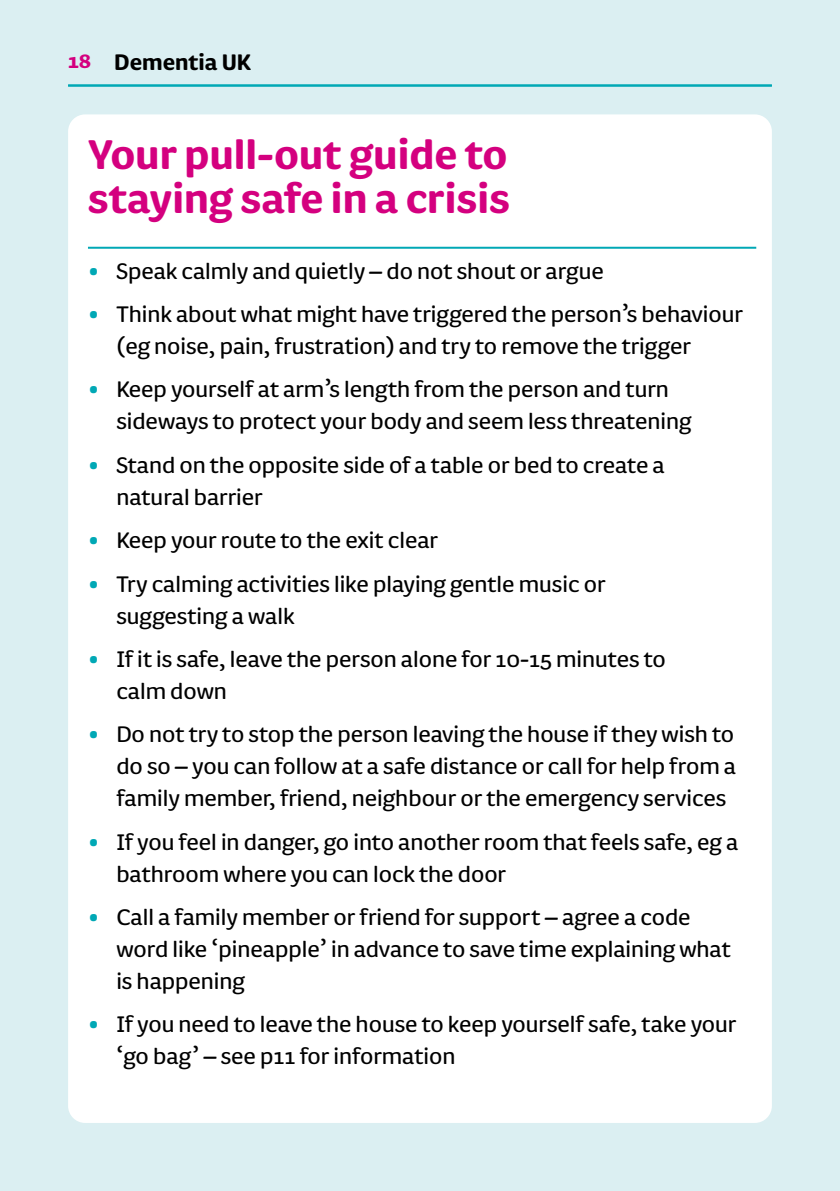
<style>
.page{position:relative;width:840px;height:1191px;background:#fff}
.page>*{position:absolute;margin:0;border:0;box-sizing:border-box;transform-origin:0 0}
.SOS_header{font:700 48px/44px "FS Pimlico";color:#d4007f}
._13_16_indent{font:26px/32px "FS Pimlico";color:#000}
.t1{font:700 26px "FS Pimlico";color:#000}
.t2{font:700 24px "FS Pimlico";color:#d4007f}
.s1{font-size:36px;color:#00a8b5}
</style>
<div class="page">
<div style="left:0;top:0;width:839px;height:1191px;background:#dbeff2"></div>
<hr style="left:68px;top:84px;width:703px;height:2px;background:#00a8b5">
<div style="left:68px;top:114px;width:703px;height:1009px;background:#fff;border-radius:17px"></div>
<hr style="left:88px;top:247px;width:667px;height:2px;background:#00a8b5">
<p class="t2" style="left:68px;top:43px;width:24px">18</p>
<p class="t1" style="left:114px;top:42px;width:138px">Dementia UK</p>
<p class="SOS_header" style="left:88px;top:130px;width:423px">Your pull-out guide to staying safe in a crisis</p>
<p class="_13_16_indent" style="left:88px;top:254px;width:517px"><span class="s1">•</span> Speak calmly and quietly – do not shout or argue</p>
<p class="_13_16_indent" style="left:116px;top:297px;width:628px;text-indent:-28px"><span class="s1">•</span> Think about what might have triggered the person’s behaviour (eg noise, pain, frustration) and try to remove the trigger</p>
<p class="_13_16_indent" style="left:116px;top:373px;width:576px;text-indent:-28px"><span class="s1">•</span> Keep yourself at arm’s length from the person and turn sideways to protect your body and seem less threatening</p>
<p class="_13_16_indent" style="left:116px;top:448px;width:549px;text-indent:-28px"><span class="s1">•</span> Stand on the opposite side of a table or bed to create a natural barrier</p>
<p class="_13_16_indent" style="left:88px;top:523px;width:351px"><span class="s1">•</span> Keep your route to the exit clear</p>
<p class="_13_16_indent" style="left:116px;top:567px;width:490px;text-indent:-28px"><span class="s1">•</span> Try calming activities like playing gentle music or suggesting a walk</p>
<p class="_13_16_indent" style="left:116px;top:642px;width:550px;text-indent:-28px"><span class="s1">•</span> If it is safe, leave the person alone for 10-15 minutes to calm down</p>
<p class="_13_16_indent" style="left:116px;top:717px;width:621px;text-align:justify;text-indent:-28px"><span class="s1">•</span> Do not try to stop the person leaving the house if they wish to do so – you can follow at a safe distance or call for help from a family member, friend, neighbour or the emergency services</p>
<p class="_13_16_indent" style="left:116px;top:825px;width:623px;text-indent:-28px"><span class="s1">•</span> If you feel in danger, go into another room that feels safe, eg a bathroom where you can lock the door</p>
<p class="_13_16_indent" style="left:116px;top:900px;width:615px;text-indent:-28px"><span class="s1">•</span> Call a family member or friend for support – agree a code word like ‘pineapple’ in advance to save time explaining what is happening</p>
<p class="_13_16_indent" style="left:116px;top:1007px;width:621px;text-indent:-28px"><span class="s1">•</span> If you need to leave the house to keep yourself safe, take your ‘go bag’ – see p11 for information</p>
</div>
